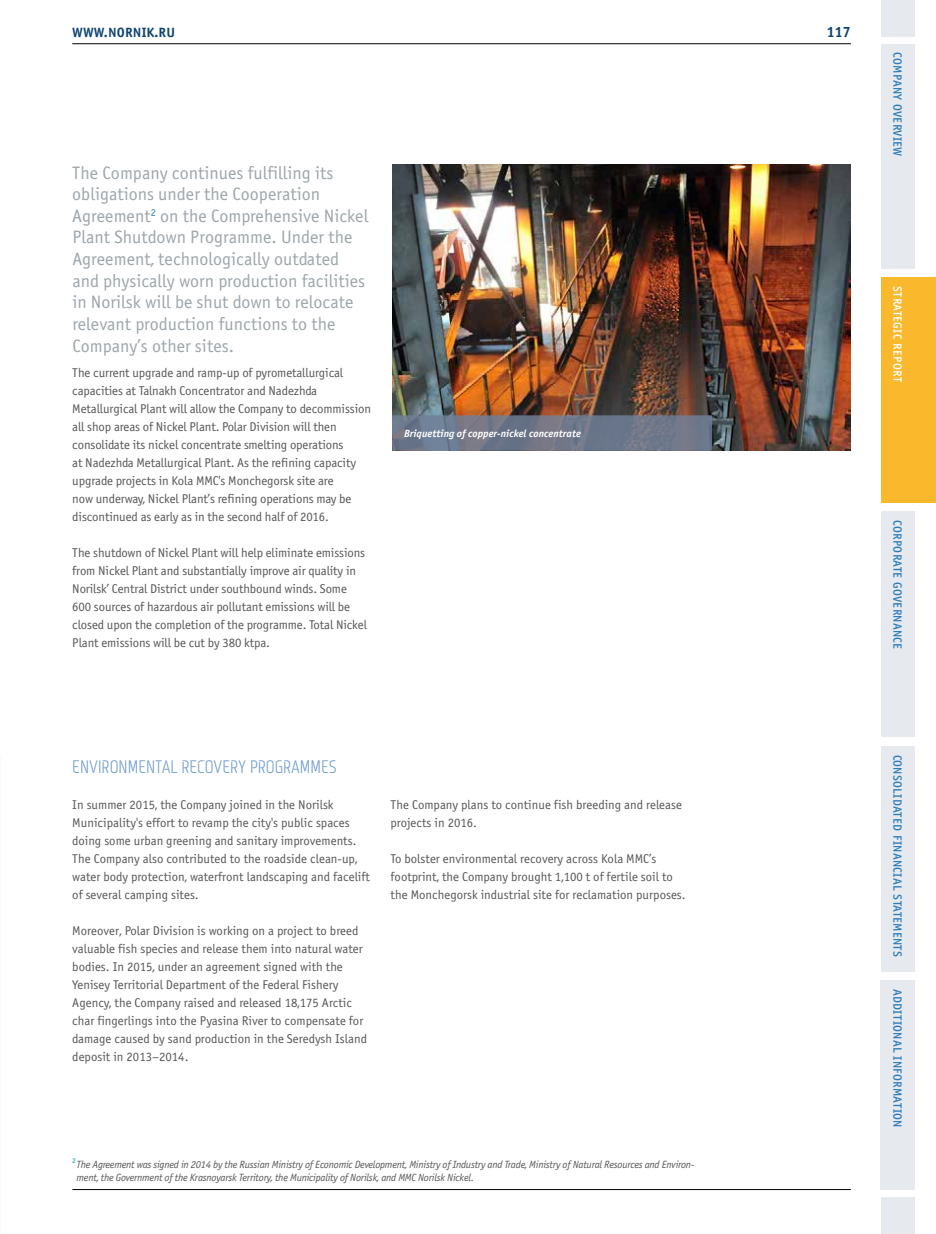
<style>
.page{position:relative;width:936px;height:1234px;background:#fff}
.page>*{position:absolute;margin:0;border:0;box-sizing:border-box;transform-origin:0 0}
.t1{font:18px/21.6px "Officina Sans C";color:#9da6ab}
.t2{font:18px "Monitorica";color:#6394c7}
.t3{font:700 15px "Officina Sans C";color:#0e4572}
.t4{font:700 13.5px "Officina Sans C";letter-spacing:.01em;color:#0e4572}
.t5{font:12.75px/18px "Officina Sans C";letter-spacing:-.005em;color:#575756}
.t6{font:12px "Officina Sans Medium SCC";letter-spacing:.025em;color:#2b7cb9}
.t7{font:12px "Officina Sans Medium SCC";letter-spacing:.025em;color:#fff}
.t8{font:italic 10.5px/13.5px "Officina Sans C";letter-spacing:-.02em;color:#575756}
.t9{font:italic 700 10.5px "Officina Sans C";color:#fff}
</style>
<div class="page">
<img style="left:392px;top:165px;width:458px;height:285px">
<svg style="left:392px;top:415px;width:320px;height:35px;background:#6f7789"></svg>
<hr style="left:72px;top:43px;width:778px;height:1px;background:#000">
<div style="left:880px;top:0;width:34px;height:37px;background:#e6e9ee"></div>
<hr style="left:72px;top:1188px;width:778px;height:1px;background:#000">
<div style="left:881px;top:1196px;width:33px;height:37px;background:#e6e9ee"></div>
<div style="left:907px;top:277px;width:27px;height:225px;background:#fab82d"></div>
<div style="left:880px;top:44px;width:34px;height:224px;background:#e6e9ee"></div>
<div style="left:880px;top:277px;width:34px;height:225px;background:#fab82d"></div>
<div style="left:880px;top:511px;width:34px;height:225px;background:#e6e9ee"></div>
<div style="left:880px;top:745px;width:34px;height:226px;background:#e6e9ee"></div>
<div style="left:880px;top:979px;width:34px;height:210px;background:#e6e9ee"></div>
<p class="t4" style="left:72px;top:25px;width:104px">WWW.NORNIK.RU</p>
<p class="t3" style="left:826px;top:24px;width:26px">117</p>
<p class="t1" style="left:72px;top:162px;width:297px">The Company continues fulfilling its obligations under the Cooperation Agreement<sup>2</sup> on the Comprehensive Nickel Plant Shutdown Programme. Under the Agreement, technologically outdated and physically worn production facilities in Norilsk will be shut down to relocate relevant production functions to the Company’s other sites.</p>
<p class="t5" style="left:72px;top:363px;width:300px">The current upgrade and ramp-up of pyrometallurgical capacities at Talnakh Concentrator and Nadezhda Metallurgical Plant will allow the Company to decommission all shop areas of Nickel Plant. Polar Division will then consolidate its nickel concentrate smelting operations<br>at Nadezhda Metallurgical Plant. As the refining capacity upgrade projects in Kola MMC's Monchegorsk site are<br>now underway, Nickel Plant’s refining operations may be discontinued as early as in the second half of 2016.</p>
<p class="t5" style="left:72px;top:543px;width:296px">The shutdown of Nickel Plant will help eliminate emissions from Nickel Plant and substantially improve air quality in Norilsk’ Central District under southbound winds. Some 600 sources of hazardous air pollutant emissions will be closed upon the completion of the programme. Total Nickel Plant emissions will be cut by 380 ktpa.</p>
<p class="t9" style="left:404px;top:427px;width:178px">Briquetting of copper-nickel concentrate</p>
<h1 class="t2" style="left:72px;top:756px;width:266px">ENVIRONMENTAL RECOVERY PROGRAMMES</h1>
<p class="t5" style="left:72px;top:795px;width:299px">In summer 2015, the Company joined in the Norilsk Municipality's effort to revamp the city's public spaces doing some urban greening and sanitary improvements.<br>The Company also contributed to the roadside clean-up, water body protection, waterfront landscaping and facelift of several camping sites.</p>
<p class="t5" style="left:72px;top:921px;width:296px">Moreover, Polar Division is working on a project to breed valuable fish species and release them into natural water bodies. In 2015, under an agreement signed with the Yenisey Territorial Department of the Federal Fishery Agency, the Company raised and released 18,175 Arctic char fingerlings into the Pyasinа River to compensate for damage caused by sand production in the Seredysh Island deposit in 2013–2014.</p>
<p class="t5" style="left:390px;top:795px;width:293px">The Company plans to continue fish breeding and release projects in 2016.</p>
<p class="t5" style="left:390px;top:849px;width:296px">To bolster environmental recovery across Kola MMC’s footprint, the Company brought 1,100 t of fertile soil to the Monchegorsk industrial site for reclamation purposes.</p>
<p class="t8" style="left:77px;top:1157px;width:619px;text-indent:-4px"><sup>2</sup> The Agreement was signed in 2014 by the Russian Ministry of Economic Development, Ministry of Industry and Trade, Ministry of Natural Resources and Environ&shy;ment, the Government of the Krasnoyarsk Territory, the Municipality of Norilsk, and MMC Norilsk Nickel.</p>
<p class="t6" style="left:904px;top:52px;width:105px;rotate:90deg">COMPANY OVERVIEW</p>
<p class="t7" style="left:904px;top:286px;width:97px;rotate:90deg">STRATEGIC REPORT</p>
<p class="t6" style="left:904px;top:520px;width:130px;rotate:90deg">CORPORATE GOVERNANCE</p>
<p class="t6" style="left:904px;top:754px;width:203px;rotate:90deg">CONSOLIDATED FINANCIAL STATEMENTS</p>
<p class="t6" style="left:904px;top:988px;width:140px;rotate:90deg">ADDITIONAL INFORMATION</p>
</div>
